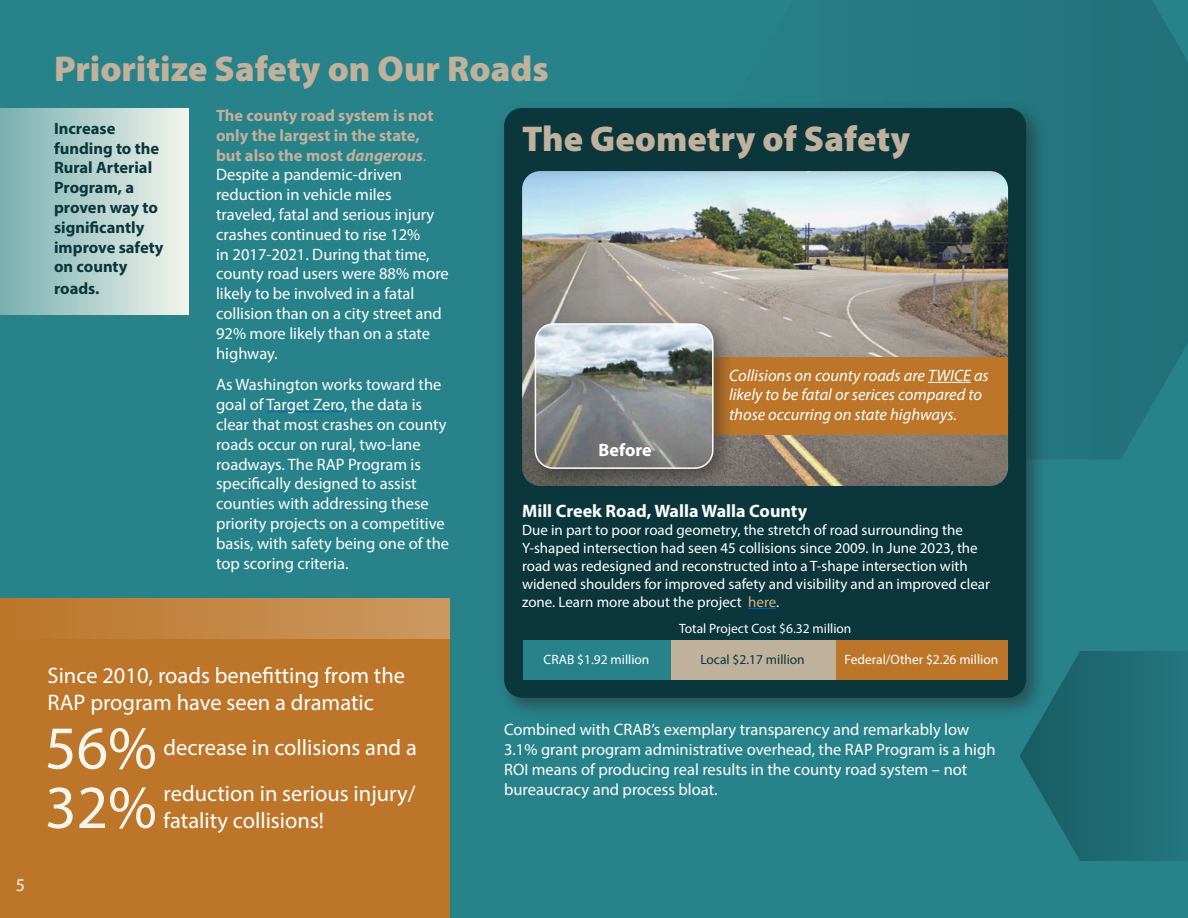
<style>
.page{position:relative;width:1188px;height:918px;background:#28828a}
.page>*{position:absolute;margin:0;border:0;box-sizing:border-box;transform-origin:0 0}
.No_Spacing{font:61.5px "Myriad Pro";color:#f4f6ed}
.t1{font:900 36px "Myriad Pro";color:#c0b19c}
.No_Spacing-2{font:22.5px/27px "Myriad Pro";color:#fff}
.t2{font:700 18px "Myriad Pro";color:#fff}
.t3{font:18px "Myriad Pro";color:#f4f6ed}
.No_Spacing-3{font:16.5px/19.8px "Myriad Pro";color:#fff}
.t4{font:italic 16.5px/19.8px "Myriad Pro";color:#fff}
.No_Spacing-4{font:700 16.5px/19.8px "Myriad Pro";color:#0a363c}
.t5{font:15px/18px "Myriad Pro";color:#fff}
.t6{font:13.5px "Myriad Pro";color:#fff}
.t7{font:13.5px "Myriad Pro";color:#0a363c}
.s1{font-weight:700;color:#c0b19c}
.s2{font-weight:700;font-style:italic;color:#c0b19c}
.s3{color:#c0b19c}
.s4{color:#dab285}
</style>
<div class="page">
<svg style="left:992px;top:0;width:196px;height:459px;fill:#22747c"></svg>
<hr style="left:266px;top:411px;width:78px;height:1px;background:#0563c1">
<div style="left:0;top:108px;width:189px;height:206px;background:linear-gradient(to right,#78afb1,#f2f5ec)"></div>
<div style="left:0;top:598px;width:450px;height:320px;background:#bc7529"></div>
<div style="left:0;top:598px;width:450px;height:41px;background:linear-gradient(to right,#bc7529,#cb9960)"></div>
<div style="left:496px;top:99px;width:552px;height:621px;background:#231f20;opacity:.5"></div>
<div style="left:504px;top:108px;width:522px;height:590px;background:#0a363c;border-radius:18px"></div>
<img style="left:522px;top:171px;width:486px;height:315px">
<div style="left:698px;top:357px;width:310px;height:78px;background:#bc7529"></div>
<div style="left:526px;top:315px;width:210px;height:176px;background:#231f20;opacity:.5"></div>
<img style="left:535px;top:324px;width:178px;height:144px">
<div style="left:535px;top:323px;width:179px;height:146px;border:2px solid #fff;border-radius:18px"></div>
<hr style="left:928px;top:382px;width:43px;height:1px;background:#fff">
<svg style="left:748px;top:608px;width:28px;height:1px"></svg>
<div style="left:523px;top:640px;width:485px;height:40px;background:#bc7529"></div>
<div style="left:523px;top:640px;width:313px;height:40px;background:#c0b19c"></div>
<div style="left:523px;top:640px;width:147px;height:40px;background:#28828a"></div>
<svg style="left:1020px;top:651px;width:168px;height:210px"></svg>
<p class="t3" style="left:16px;top:874px;width:11px">5</p>
<p class="t1" style="left:54px;top:45px;width:496px">Prioritize Safety on Our Roads</p>
<p class="No_Spacing-3" style="left:216px;top:105px;width:234px"><span class="s1">The county road system is not only the largest in the state, but also the most</span> <span class="s2">dangerous</span><span class="s3">.<br></span>Despite a pandemic-driven reduction in vehicle miles traveled, fatal and serious injury crashes continued to rise 12%<br>in 2017-2021. During that time, county road users were 88% more likely to be involved in a fatal collision than on a city street and<br>92% more likely than on a state highway.</p>
<p class="No_Spacing-3" style="left:216px;top:375px;width:234px">As Washington works toward the goal of Target Zero, the data is clear that most crashes on county roads occur on rural, two-lane roadways. The RAP Program is specifically designed to assist counties with addressing these priority projects on a competitive basis, with safety being one of the top scoring criteria.</p>
<p class="No_Spacing-4" style="left:54px;top:118px;width:111px">Increase funding to the<br>Rural Arterial<br>Program, a proven way to significantly improve safety on county</p>
<p class="No_Spacing-4" style="left:54px;top:278px;width:47px">roads.</p>
<p class="t1" style="left:522px;top:115px;width:389px">The Geometry of Safety</p>
<p class="t4" style="left:729px;top:365px;width:261px">Collisions on county roads are TWICE as likely to be fatal or serices compared to those occurring on state highways.</p>
<p class="t2" style="left:599px;top:438px;width:55px">Before</p>
<p class="t2" style="left:596px;top:441px;width:55px">Before</p>
<p class="t2" style="left:522px;top:499px;width:286px">Mill Creek Road, Walla Walla County</p>
<p class="t5" style="left:522px;top:521px;width:469px">Due in part to poor road geometry, the stretch of road surrounding the Y-shaped intersection had seen 45 collisions since 2009. In June 2023, the road was redesigned and reconstructed into a T-shape intersection with widened shoulders for improved safety and visibility and an improved clear zone. Learn more about the project <span class="s4">here</span>.</p>
<p class="No_Spacing-2" style="left:48px;top:662px;width:359px">Since 2010, roads benefitting from the<br>RAP program have seen a dramatic</p>
<p class="No_Spacing" style="left:45px;top:710px;width:113px">56%</p>
<p class="No_Spacing-2" style="left:164px;top:734px;width:255px">decrease in collisions and a</p>
<p class="No_Spacing" style="left:45px;top:769px;width:113px">32%</p>
<p class="No_Spacing-2" style="left:164px;top:779px;width:253px">reduction in serious injury/ fatality collisions!</p>
<p class="t6" style="left:679px;top:620px;width:174px">Total Project Cost $6.32 million</p>
<p class="t6" style="left:544px;top:651px;width:107px">CRAB $1.92 million</p>
<p class="t7" style="left:700px;top:651px;width:106px">Local $2.17 million</p>
<p class="t6" style="left:845px;top:651px;width:155px">Federal/Other $2.26 million</p>
<p class="No_Spacing-3" style="left:504px;top:720px;width:493px">Combined with CRAB’s exemplary transparency and remarkably low 3.1% grant program administrative overhead, the RAP Program is a high ROI means of producing real results in the county road system – not bureaucracy and process bloat.</p>
</div>
